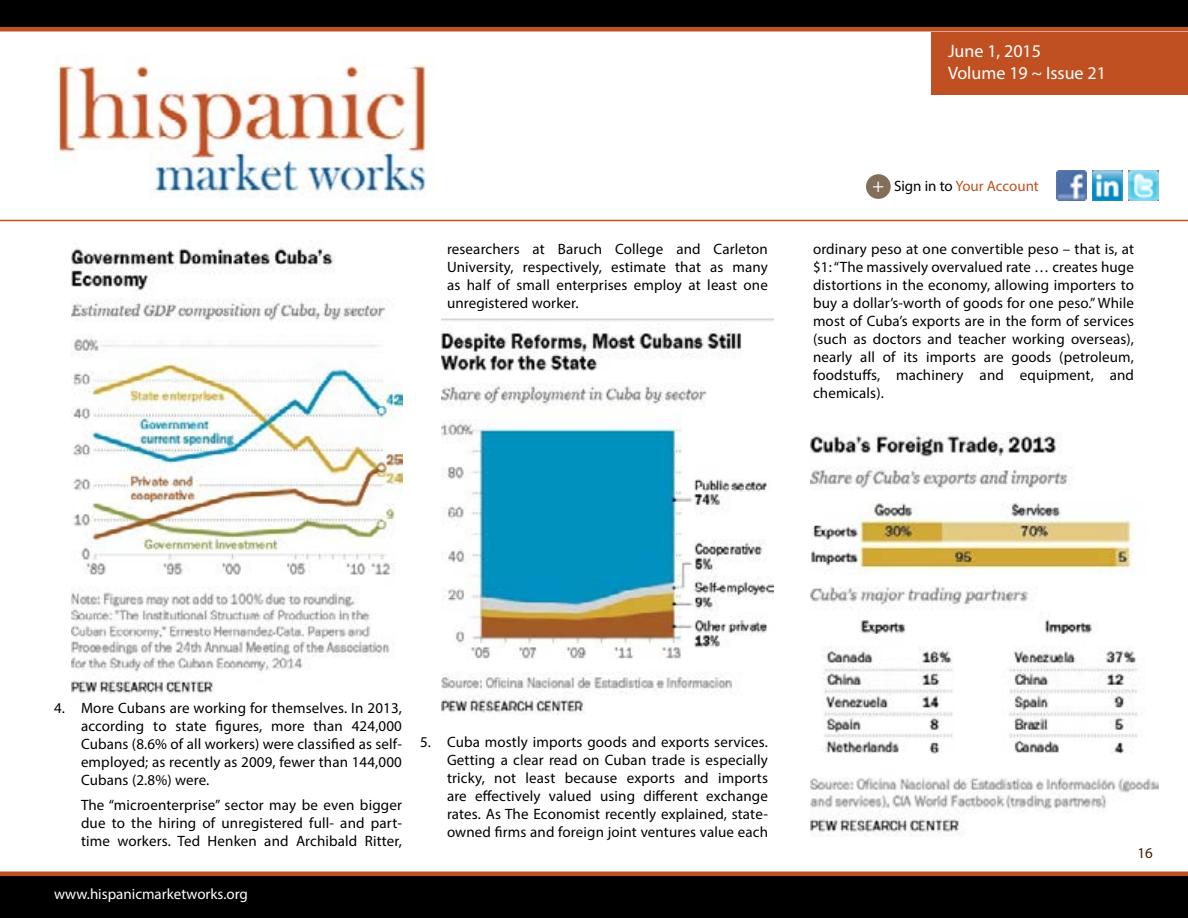
<style>
.page{position:relative;width:1188px;height:918px;background:#fff}
.page>*{position:absolute;margin:0;border:0;box-sizing:border-box;transform-origin:0 0}
.t1{font:18px/21.6px "Myriad Pro";color:#fff}
.t2{font:15px/18px "Myriad Pro";letter-spacing:.01em;color:#000;text-align:justify}
.t3{font:15px "Myriad Pro";color:#fff}
.t4{font:15px "Myriad Pro";color:#c05021}
.t5{font:15px "Myriad Pro";color:#3f2100}
.s1{font-size:19.5px;color:#fff}
.s2{color:#000}
</style>
<div class="page">
<div style="left:0;top:874px;width:1188px;height:44px;background:#000"></div>
<hr style="left:0;top:872px;width:1188px;height:4px;background:#c05021">
<div style="left:0;top:27px;width:1188px;height:5px;background:#c05021"></div>
<div style="left:932px;top:32px;width:256px;height:62px;background:#c05021"></div>
<img style="left:1057px;top:170px;width:30px;height:30px">
<img style="left:1129px;top:170px;width:30px;height:30px">
<img style="left:1093px;top:170px;width:30px;height:30px">
<div style="left:866px;top:174px;width:25px;height:25px;background:#826f59;border-radius:50%"></div>
<div style="left:0;top:0;width:1188px;height:27px;background:#000"></div>
<hr style="left:0;top:220px;width:1188px;height:1px;background:#c05021">
<img style="left:54px;top:54px;width:381px;height:144px">
<img style="left:71px;top:247px;width:332px;height:447px">
<img style="left:810px;top:432px;width:349px;height:405px">
<img style="left:442px;top:318px;width:331px;height:397px">
<p class="t2" style="left:447px;top:240px;width:323px">researchers at Baruch College and Carleton University, respectively, estimate that as many as half of small enterprises employ at least one unregistered worker.</p>
<p class="t1" style="left:948px;top:40px;width:159px">June 1, 2015<br>Volume 19 ~ Issue 21</p>
<p class="t4" style="left:872px;top:177px;width:168px"><span class="s1">+</span> <span class="s2">Sign in to</span> Your Account</p>
<p class="t2" style="left:813px;top:240px;width:323px">ordinary peso at one convertible peso – that is, at $1: “The massively overvalued rate … creates huge distortions in the economy, allowing importers to buy a dollar’s-worth of goods for one peso.” While most of Cuba’s exports are in the form of services (such as doctors and teacher working overseas), nearly all of its imports are goods (petroleum, foodstuffs, machinery and equipment, and chemicals).</p>
<p class="t2" style="left:81px;top:699px;width:323px;text-indent:-27px">4. More Cubans are working for themselves. In 2013, according to state figures, more than 424,000<br>Cubans (8.6% of all workers) were classified as self&shy;employed; as recently as 2009, fewer than 144,000<br>Cubans (2.8%) were.</p>
<p class="t2" style="left:81px;top:796px;width:323px">The “microenterprise” sector may be even bigger due to the hiring of unregistered full- and part&shy;time workers. Ted Henken and Archibald Ritter,</p>
<p class="t3" style="left:54px;top:884px;width:195px">www.hispanicmarketworks.org</p>
<p class="t2" style="left:447px;top:733px;width:323px;text-indent:-27px">5. Cuba mostly imports goods and exports services.<br>Getting a clear read on Cuban trade is especially tricky, not least because exports and imports are effectively valued using different exchange rates. As The Economist recently explained, state&shy;owned firms and foreign joint ventures value each</p>
<p class="t5" style="left:1137px;top:844px;width:17px">16</p>
</div>
